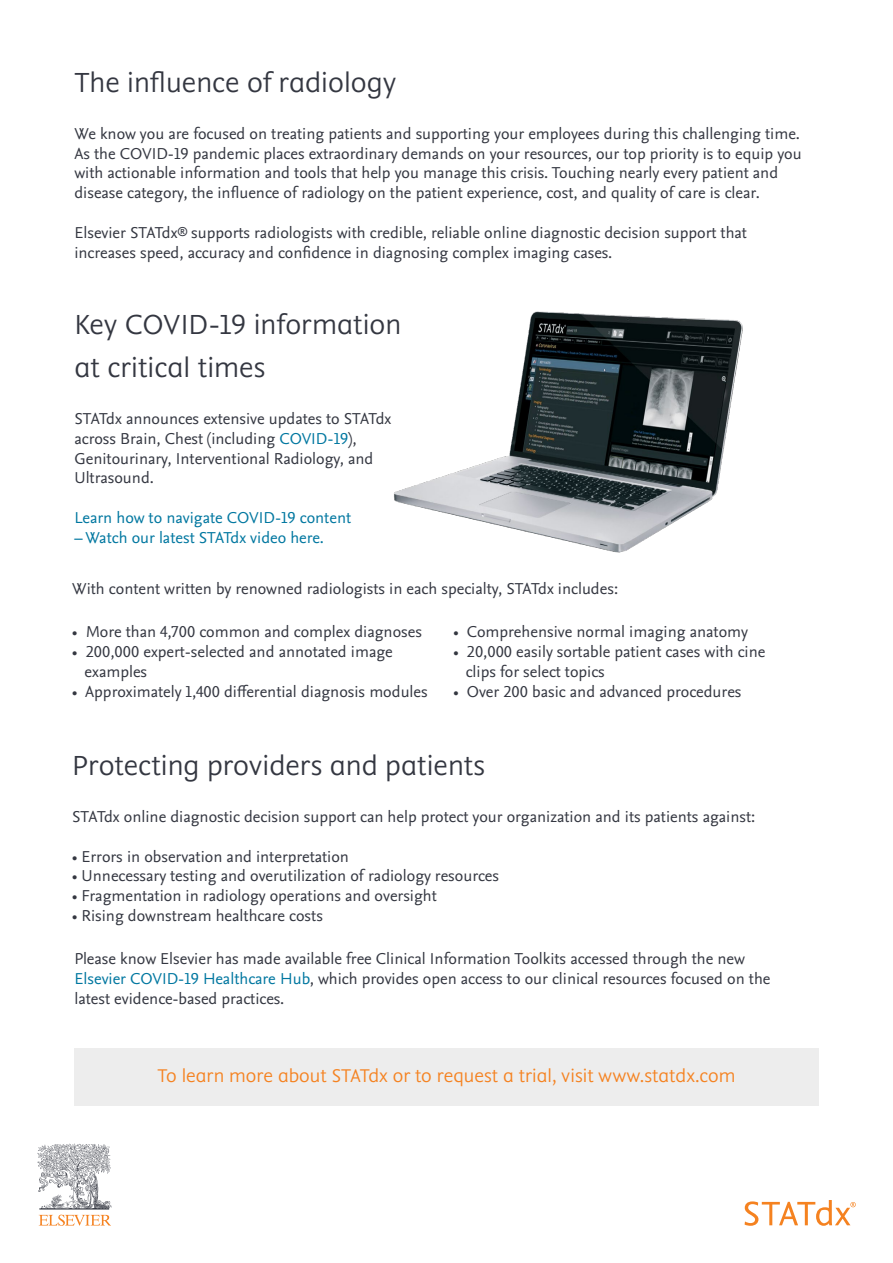
<style>
.page{position:relative;width:893px;height:1263px;background:#fff}
.page>*{position:absolute;margin:0;border:0;box-sizing:border-box;transform-origin:0 0}
.t1{font:300 31.5px/43.2px "Elsevier Display";color:#343741}
.t2{font:300 21px "Elsevier Display";color:#f58220}
.t3{font:16.5px/19.8px "Nexus Sans Pro";color:#343741}
.t4{font:16.5px "Nexus Sans Pro";color:#0077a0}
.s1{color:#0077a0}
</style>
<div class="page">
<div style="left:74px;top:1048px;width:745px;height:58px;background:#ededed"></div>
<img style="left:394px;top:311px;width:349px;height:242px">
<svg style="left:37px;top:1143px;width:75px;height:83px"></svg>
<svg style="left:745px;top:1200px;width:111px;height:26px"></svg>
<h1 class="t1" style="left:74px;top:60px;width:323px">The influence of radiology</h1>
<p class="t3" style="left:74px;top:123px;width:729px">We know you are focused on treating patients and supporting your employees during this challenging time.<br>As the COVID-19 pandemic places extraordinary demands on your resources, our top priority is to equip you with actionable information and tools that help you manage this crisis. Touching nearly every patient and disease category, the influence of radiology on the patient experience, cost, and quality of care is clear.</p>
<p class="t3" style="left:74px;top:222px;width:674px">Elsevier STATdx® supports radiologists with credible, reliable online diagnostic decision support that increases speed, accuracy and confidence in diagnosing complex imaging cases.</p>
<h1 class="t1" style="left:74px;top:302px;width:328px">Key COVID-19 information at critical times</h1>
<p class="t3" style="left:74px;top:408px;width:318px">STATdx announces extensive updates to STATdx across Brain, Chest (including <span class="s1">COVID-19</span>), Genitourinary, Interventional Radiology, and Ultrasound.</p>
<p class="t4" style="left:74px;top:505px;width:278px">Learn how to navigate COVID-19 content</p>
<p class="t4" style="left:74px;top:525px;width:251px">– Watch our latest STATdx video here.</p>
<p class="t3" style="left:72px;top:578px;width:547px">With content written by renowned radiologists in each specialty, STATdx includes:</p>
<p class="t3" style="left:72px;top:621px;width:351px">• More than 4,700 common and complex diagnoses</p>
<p class="t3" style="left:85px;top:641px;width:310px;text-indent:-12px">• 200,000 expert-selected and annotated image examples</p>
<p class="t3" style="left:72px;top:680px;width:357px">• Approximately 1,400 differential diagnosis modules</p>
<p class="t3" style="left:453px;top:621px;width:296px">• Comprehensive normal imaging anatomy</p>
<p class="t3" style="left:466px;top:641px;width:301px;text-indent:-12px">• 20,000 easily sortable patient cases with cine clips for select topics</p>
<p class="t3" style="left:453px;top:680px;width:290px">• Over 200 basic and advanced procedures</p>
<h1 class="t1" style="left:72px;top:743px;width:414px">Protecting providers and patients</h1>
<p class="t3" style="left:72px;top:806px;width:684px">STATdx online diagnostic decision support can help protect your organization and its patients against:</p>
<p class="t3" style="left:72px;top:845px;width:278px">• Errors in observation and interpretation</p>
<p class="t3" style="left:72px;top:865px;width:428px">• Unnecessary testing and overutilization of radiology resources</p>
<p class="t3" style="left:72px;top:885px;width:366px">• Fragmentation in radiology operations and oversight</p>
<p class="t3" style="left:72px;top:905px;width:252px">• Rising downstream healthcare costs</p>
<p class="t3" style="left:74px;top:948px;width:697px">Please know Elsevier has made available free Clinical Information Toolkits accessed through the new<br><span class="s1">Elsevier COVID-19 Healthcare Hub</span>, which provides open access to our clinical resources focused on the latest evidence-based practices.</p>
<p class="t2" style="left:158px;top:1064px;width:579px">To learn more about STATdx or to request a trial, visit www.statdx.com</p>
</div>
